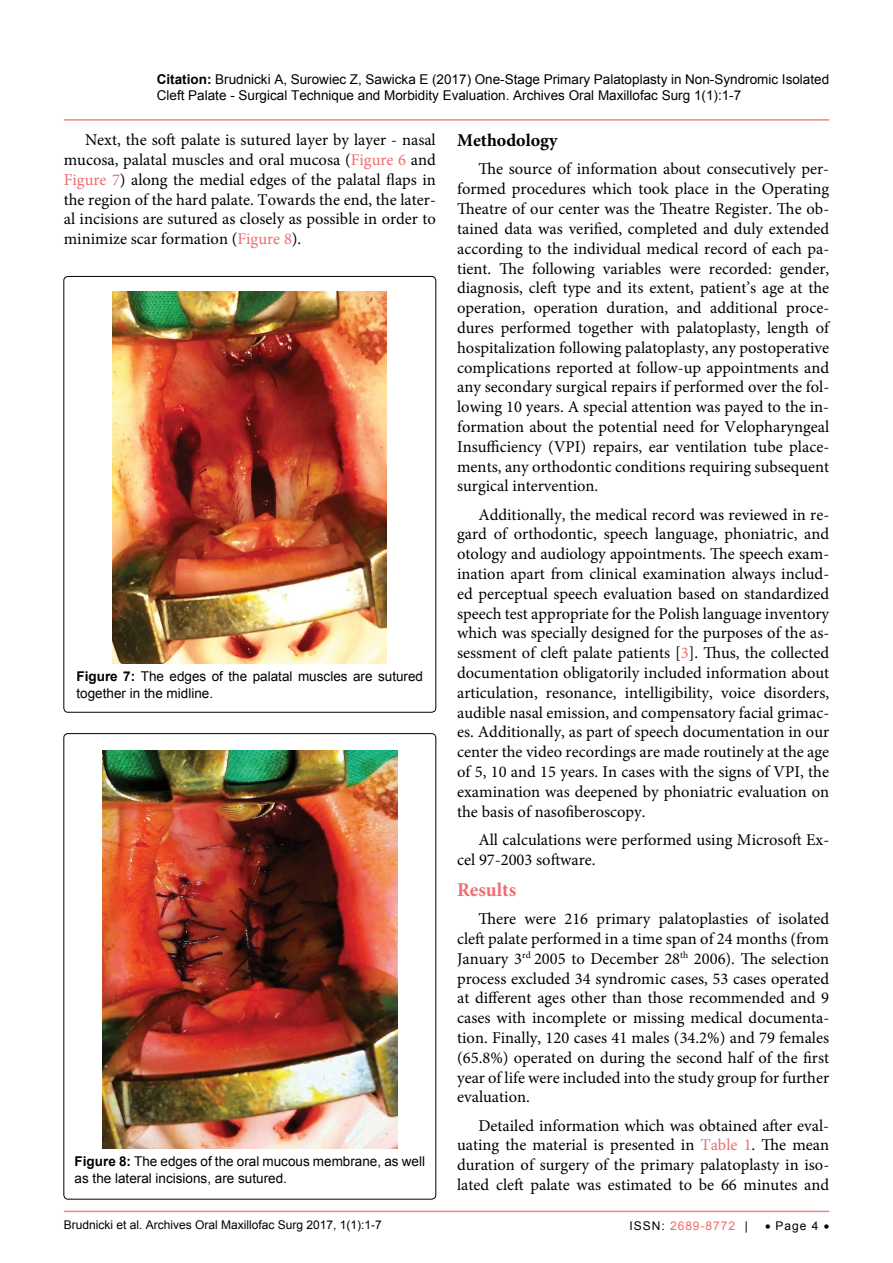
<style>
.page{position:relative;width:893px;height:1263px;background:#fff}
.page>*{position:absolute;margin:0;border:0;box-sizing:border-box;transform-origin:0 0}
.t1{font:700 19.5px "Minion Pro";color:#ef6c6f}
.t2{font:700 18px "Minion Pro";color:#000}
.t3{font:16.5px/19.8px "Minion Pro";color:#000;text-align:justify}
.t4{font:13.5px/16.2px "Arial";color:#000}
.t5{font:12px "Arial";color:#000}
.t6{font:12px "Arial";letter-spacing:.08em;color:#ef6c6f}
.s1{font-weight:700}
.s2{color:#ef6c6f}
.s3{color:#000}
</style>
<div class="page">
<hr style="left:64px;top:1211px;width:765px;height:1px;background:#ef6c6f">
<hr style="left:64px;top:119px;width:765px;height:2px;background:#ef6c6f">
<img style="left:113px;top:291px;width:274px;height:372px">
<img style="left:102px;top:750px;width:295px;height:398px">
<p class="t4" style="left:157px;top:71px;width:674px"><span class="s1">Citation:</span> Brudnicki A, Surowiec Z, Sawicka E (2017) One-Stage Primary Palatoplasty in Non-Syndromic Isolated<br>Cleft Palate - Surgical Technique and Morbidity Evaluation. Archives Oral Maxillofac Surg 1(1):1-7</p>
<p class="t3" style="left:64px;top:130px;width:374px;text-indent:21px">Next, the soft palate is sutured layer by layer - nasal mucosa, palatal muscles and oral mucosa (<span class="s2">Figure 6</span> and <span class="s2">Figure 7</span>) along the medial edges of the palatal flaps in the region of the hard palate. Towards the end, the later&shy;al incisions are sutured as closely as possible in order to minimize scar formation (<span class="s2">Figure 8</span>).</p>
<p class="t4" style="left:77px;top:669px;width:348px"><span class="s1">Figure 7:</span> The edges of the palatal muscles are sutured together in the midline.</p>
<p class="t4" style="left:75px;top:1154px;width:352px"><span class="s1">Figure 8:</span> The edges of the oral mucous membrane, as well as the lateral incisions, are sutured.</p>
<p class="t2" style="left:457px;top:128px;width:102px">Methodology</p>
<p class="t3" style="left:457px;top:159px;width:374px;text-indent:21px">The source of information about consecutively per&shy;formed procedures which took place in the Operating Theatre of our center was the Theatre Register. The ob&shy;tained data was verified, completed and duly extended according to the individual medical record of each pa&shy;tient. The following variables were recorded: gender, diagnosis, cleft type and its extent, patient’s age at the operation, operation duration, and additional proce&shy;dures performed together with palatoplasty, length of hospitalization following palatoplasty, any postoperative complications reported at follow-up appointments and any secondary surgical repairs if performed over the fol&shy;lowing 10 years. A special attention was payed to the in&shy;formation about the potential need for Velopharyngeal Insufficiency (VPI) repairs, ear ventilation tube place&shy;ments, any orthodontic conditions requiring subsequent surgical intervention.</p>
<p class="t3" style="left:457px;top:504px;width:374px;text-indent:21px">Additionally, the medical record was reviewed in re&shy;gard of orthodontic, speech language, phoniatric, and otology and audiology appointments. The speech exam&shy;ination apart from clinical examination always includ&shy;ed perceptual speech evaluation based on standardized speech test appropriate for the Polish language inventory which was specially designed for the purposes of the as&shy;sessment of cleft palate patients [<span class="s2">3</span>]. Thus, the collected documentation obligatorily included information about articulation, resonance, intelligibility, voice disorders, audible nasal emission, and compensatory facial grimac&shy;es. Additionally, as part of speech documentation in our center the video recordings are made routinely at the age of 5, 10 and 15 years. In cases with the signs of VPI, the examination was deepened by phoniatric evaluation on the basis of nasofiberoscopy.</p>
<p class="t3" style="left:457px;top:830px;width:374px;text-indent:21px">All calculations were performed using Microsoft Ex&shy;cel 97-2003 software.</p>
<p class="t1" style="left:457px;top:876px;width:61px">Results</p>
<p class="t3" style="left:457px;top:909px;width:374px;text-indent:21px">There were 216 primary palatoplasties of isolated cleft palate performed in a time span of 24 months (from January 3<sup>rd</sup> 2005 to December 28<sup>th</sup> 2006). The selection process excluded 34 syndromic cases, 53 cases operated at different ages other than those recommended and 9 cases with incomplete or missing medical documenta&shy;tion. Finally, 120 cases 41 males (34.2%) and 79 females (65.8%) operated on during the second half of the first year of life were included into the study group for further evaluation.</p>
<p class="t3" style="left:457px;top:1115px;width:374px;text-indent:21px">Detailed information which was obtained after eval&shy;uating the material is presented in <span class="s2">Table 1</span>. The mean duration of surgery of the primary palatoplasty in iso&shy;lated cleft palate was estimated to be 66 minutes and</p>
<p class="t5" style="left:64px;top:1217px;width:320px">Brudnicki et al. Archives Oral Maxillofac Surg 2017, 1(1):1-7</p>
<p class="t6" style="left:630px;top:1217px;width:120px"><span class="s3">ISSN:</span> 2689-8772 <span class="s3">|</span></p>
<p class="t5" style="left:765px;top:1218px;width:66px">• Page 4 •</p>
</div>
